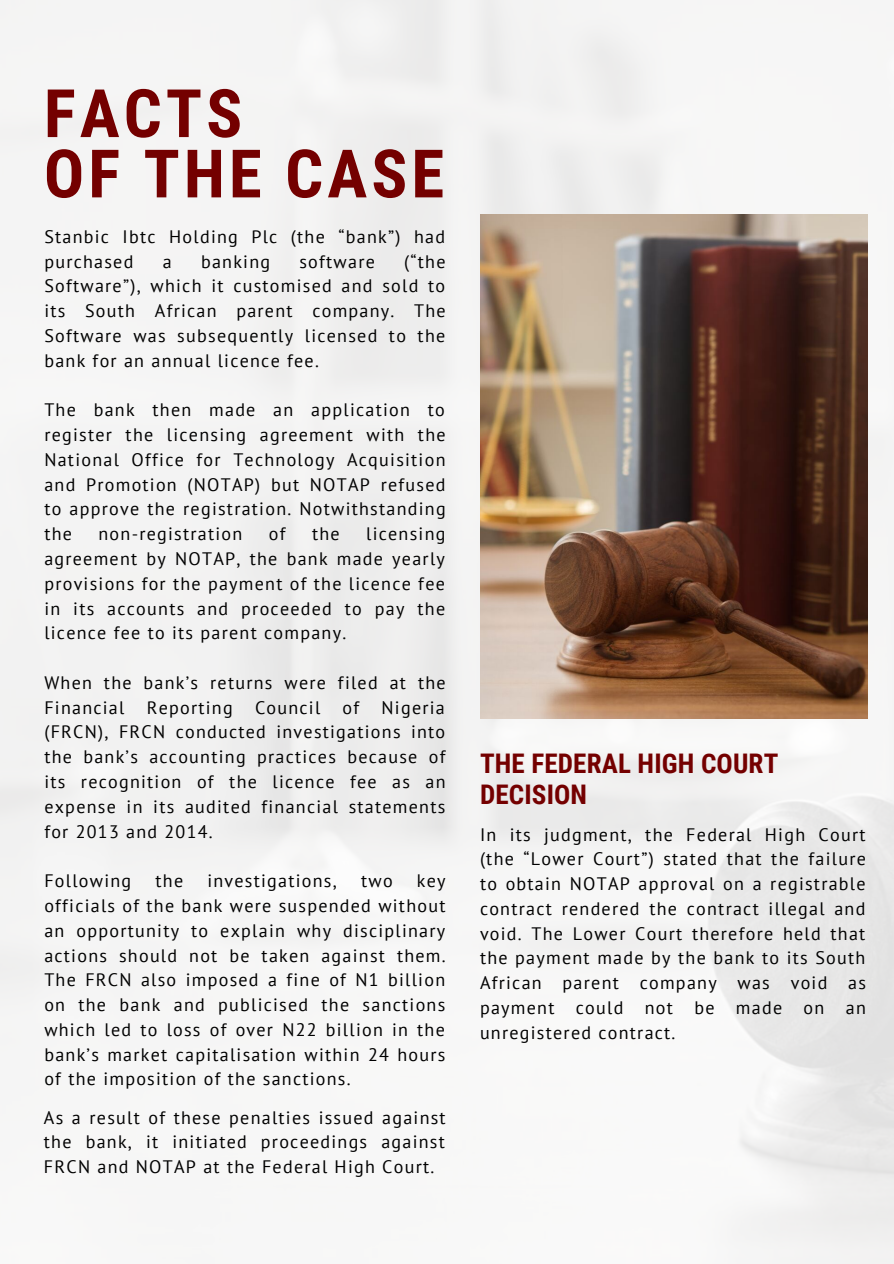
<style>
.page{position:relative;width:894px;height:1264px;background:#fff}
.page>*{position:absolute;margin:0;border:0;box-sizing:border-box;transform-origin:0 0}
.t1{font:700 66.75px/60.3px "Roboto Condensed";letter-spacing:.06em;color:#740000}
.t2{font:700 27px/31.5px "Roboto Condensed";letter-spacing:.005em;color:#740000}
.t3{font:18px/24.8px "PT Sans";letter-spacing:.07em;color:#000;text-align:justify}
</style>
<div class="page">
<img style="left:0;top:0;width:893px;height:1263px">
<img style="left:480px;top:215px;width:387px;height:503px">
<h1 class="t1" style="left:44px;top:84px;width:401px">FACTS<br>OF THE CASE</h1>
<p class="t3" style="left:44px;top:224px;width:402px">Stanbic Ibtc Holding Plc (the “bank”) had purchased</p>
<p class="t3" style="left:44px;top:248px;width:403px;text-indent:360px">(“the Software”), which it customised and sold to its South African parent company. The Software was subsequently licensed to the bank for an annual licence fee.</p>
<p class="t3" style="left:44px;top:397px;width:403px">The bank then made an application to register the licensing agreement with the National Office for Technology Acquisition and Promotion (NOTAP) but NOTAP refused to approve the registration. Notwithstanding the</p>
<p class="t3" style="left:163px;top:248px;width:10px">a</p>
<p class="t3" style="left:201px;top:248px;width:71px">banking</p>
<p class="t3" style="left:299px;top:248px;width:77px">software</p>
<p class="t3" style="left:44px;top:521px;width:402px;text-indent:322px">licensing agreement by NOTAP, the bank made yearly provisions for the payment of the licence fee in its accounts and proceeded to pay the licence fee to its parent company.</p>
<p class="t3" style="left:44px;top:670px;width:403px">When the bank’s returns were filed at the Financial Reporting Council of Nigeria (FRCN), FRCN conducted investigations into the bank’s accounting practices because of its recognition of the licence fee as an expense in its audited financial statements for 2013 and 2014.</p>
<p class="t3" style="left:44px;top:868px;width:88px">Following</p>
<p class="t3" style="left:155px;top:868px;width:29px">the</p>
<p class="t3" style="left:207px;top:868px;width:131px">investigations,</p>
<p class="t3" style="left:361px;top:868px;width:33px">two</p>
<p class="t3" style="left:98px;top:521px;width:145px">non-registration</p>
<p class="t3" style="left:269px;top:521px;width:18px">of</p>
<p class="t3" style="left:312px;top:521px;width:29px">the</p>
<p class="t3" style="left:44px;top:868px;width:402px;text-indent:372px">key officials of the bank were suspended without an opportunity to explain why disciplinary actions should not be taken against them.<br>The FRCN also imposed a fine of N1 billion on the bank and publicised the sanctions which led to loss of over N22 billion in the bank’s market capitalisation within 24 hours of the imposition of the sanctions.</p>
<p class="t3" style="left:44px;top:1104px;width:403px">As a result of these penalties issued against the bank, it initiated proceedings against FRCN and NOTAP at the Federal High Court.</p>
<h2 class="t2" style="left:480px;top:747px;width:300px">THE FEDERAL HIGH COURT<br>DECISION</h2>
<p class="t3" style="left:480px;top:821px;width:387px">In its judgment, the Federal High Court (the “Lower Court”) stated that the failure to obtain NOTAP approval on a registrable contract rendered the contract illegal and void. The Lower Court therefore held that the payment made by the bank to its South African parent company was void as payment could not be made on an unregistered contract.</p>
</div>
